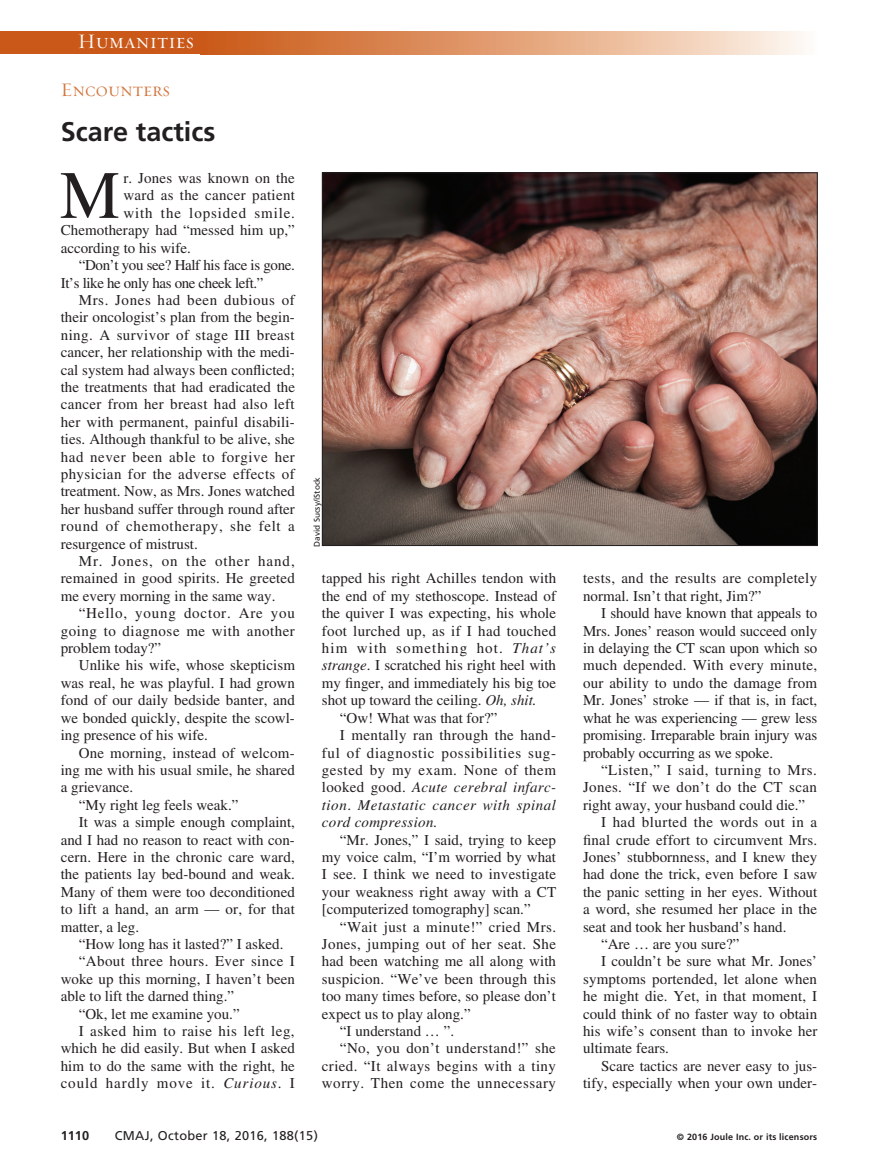
<style>
.page{position:relative;width:878px;height:1175px;background:#fff}
.page>*{position:absolute;margin:0;border:0;box-sizing:border-box;transform-origin:0 0}
.DC{font:67.5px "Times LT Std";color:#231f20}
.Article_title{font:700 27px "Frutiger LT Std";color:#231f20}
.t1{font:21px "Requiem Display HTF Small Caps";letter-spacing:.005em;color:#fff}
.Article_subtype{font:19.5px "Requiem Display HTF Small Caps";color:#d3753c}
.DC-2{font:15px/17.4px "Times LT Std";color:#231f20;text-align:justify}
.DC-3{font:15px/17.4px "Times LT Std";letter-spacing:.02em;color:#231f20}
.DC-4{font:15px/17.4px "Times LT Std";letter-spacing:-.025em;color:#231f20}
.DC-5{font:15px "Times LT Std";letter-spacing:.055em;color:#231f20}
.t2{font:12.75px "Frutiger LT Std";letter-spacing:.025em;color:#231f20}
.t3{font:700 12.75px "Frutiger LT Std";color:#231f20}
.t4{font:700 9px "Frutiger LT Std";letter-spacing:.02em;color:#231f20}
.PC{font:8.25px "Frutiger LT Std";color:#231f20}
.s1{font-style:italic}
</style>
<div class="page">
<div style="left:200px;top:32px;width:617px;height:22px;background:linear-gradient(to right,#c9530d,#fef5eb)"></div>
<div style="left:0;top:32px;width:207px;height:22px;background:#ca5919"></div>
<img style="left:324px;top:174px;width:491px;height:370px">
<h3 class="t1" style="left:78px;top:29px;width:118px">Humanities</h3>
<p class="Article_subtype" style="left:61px;top:78px;width:111px">Encounters</p>
<p class="Article_title" style="left:61px;top:116px;width:156px">Scare tactics</p>
<p class="DC" style="left:60px;top:157px;width:62px">M</p>
<p class="DC-2" style="left:123px;top:169px;width:173px">r. Jones was known on the</p>
<p class="DC-3" style="left:123px;top:187px;width:173px">ward as the cancer patient</p>
<p class="DC-5" style="left:123px;top:204px;width:173px">with the lopsided smile.</p>
<p class="DC-2" style="left:61px;top:221px;width:235px">Chemotherapy had “messed him up,”</p>
<p class="DC-2" style="left:61px;top:239px;width:131px">according to his wife.</p>
<p class="DC-4" style="left:61px;top:256px;width:235px;text-indent:18px">“Don’t you see? Half his face is gone.<br>It’s like he only has one cheek left.”</p>
<p class="DC-2" style="left:61px;top:291px;width:236px;text-indent:18px">Mrs. Jones had been dubious of their oncologist’s plan from the begin&shy;ning. A survivor of stage III breast cancer, her relationship with the medi&shy;cal system had always been conflicted; the treatments that had eradicated the cancer from her breast had also left her with permanent, painful disabili&shy;ties. Although thankful to be alive, she had never been able to forgive her physician for the adverse effects of treatment. Now, as Mrs. Jones watched her husband suffer through round after round of chemotherapy, she felt a resurgence of mistrust.</p>
<p class="DC-2" style="left:61px;top:552px;width:235px;text-indent:18px">Mr. Jones, on the other hand, remained in good spirits. He greeted me every morning in the same way.</p>
<p class="DC-2" style="left:61px;top:604px;width:236px;text-indent:18px">“Hello, young doctor. Are you going to diagnose me with another problem today?”</p>
<p class="DC-2" style="left:61px;top:656px;width:236px;text-indent:18px">Unlike his wife, whose skepticism was real, he was playful. I had grown fond of our daily bedside banter, and we bonded quickly, despite the scowl&shy;ing presence of his wife.</p>
<p class="DC-2" style="left:61px;top:743px;width:236px;text-indent:18px">One morning, instead of welcom&shy;ing me with his usual smile, he shared a grievance.</p>
<p class="DC-2" style="left:79px;top:796px;width:161px">“My right leg feels weak.”</p>
<p class="DC-2" style="left:61px;top:813px;width:236px;text-indent:18px">It was a simple enough complaint, and I had no reason to react with con&shy;cern. Here in the chronic care ward, the patients lay bed-bound and weak.<br>Many of them were too deconditioned to lift a hand, an arm — or, for that matter, a leg.</p>
<p class="DC-2" style="left:79px;top:935px;width:206px">“How long has it lasted?” I asked.</p>
<p class="DC-2" style="left:61px;top:952px;width:236px;text-indent:18px">“About three hours. Ever since I woke up this morning, I haven’t been able to lift the darned thing.”</p>
<p class="DC-2" style="left:79px;top:1004px;width:162px">“Ok, let me examine you.”</p>
<p class="DC-2" style="left:61px;top:1022px;width:236px;text-indent:18px">I asked him to raise his left leg, which he did easily. But when I asked him to do the same with the right, he could hardly move it. <span class="s1">Curious</span>. I</p>
<p class="PC" style="left:312px;top:546px;width:71px;rotate:-90deg">David Sucsy/iStock</p>
<p class="DC-2" style="left:322px;top:569px;width:236px">tapped his right Achilles tendon with the end of my stethoscope. Instead of the quiver I was expecting, his whole foot lurched up, as if I had touched him with something hot. <span class="s1">That’s strange</span>. I scratched his right heel with my finger, and immediately his big toe shot up toward the ceiling. <span class="s1">Oh, shit.</span></p>
<p class="DC-2" style="left:340px;top:709px;width:159px">“Ow! What was that for?”</p>
<p class="DC-2" style="left:322px;top:726px;width:236px;text-indent:18px">I mentally ran through the hand&shy;ful of diagnostic possibilities sug&shy;gested by my exam. None of them looked good. <span class="s1">Acute cerebral infarc&shy;tion</span>. <span class="s1">Metastatic cancer with spinal cord compression.</span></p>
<p class="DC-2" style="left:322px;top:830px;width:236px;text-indent:18px">“Mr. Jones,” I said, trying to keep my voice calm, “I’m worried by what I see. I think we need to investigate your weakness right away with a CT [computerized tomography] scan.”</p>
<p class="DC-2" style="left:322px;top:917px;width:236px;text-indent:18px">“Wait just a minute!” cried Mrs.<br>Jones, jumping out of her seat. She had been watching me all along with suspicion. “We’ve been through this too many times before, so please don’t expect us to play along.”</p>
<p class="DC-2" style="left:340px;top:1022px;width:116px">“I understand … ”.</p>
<p class="DC-2" style="left:322px;top:1039px;width:236px;text-indent:18px">“No, you don’t understand!” she cried. “It always begins with a tiny worry. Then come the unnecessary</p>
<p class="DC-3" style="left:583px;top:569px;width:236px">tests, and the results are completely normal. Isn’t that right, Jim?”</p>
<p class="DC-2" style="left:583px;top:604px;width:236px;text-indent:18px">I should have known that appeals to Mrs. Jones’ reason would succeed only in delaying the CT scan upon which so much depended. With every minute, our ability to undo the damage from Mr. Jones’ stroke — if that is, in fact, what he was experiencing — grew less promising. Irreparable brain injury was probably occurring as we spoke.</p>
<p class="DC-2" style="left:583px;top:761px;width:235px;text-indent:18px">“Listen,” I said, turning to Mrs.<br>Jones. “If we don’t do the CT scan right away, your husband could die.”</p>
<p class="DC-2" style="left:583px;top:813px;width:236px;text-indent:18px">I had blurted the words out in a final crude effort to circumvent Mrs.<br>Jones’ stubbornness, and I knew they had done the trick, even before I saw the panic setting in her eyes. Without a word, she resumed her place in the seat and took her husband’s hand.</p>
<p class="DC-2" style="left:601px;top:935px;width:140px">“Are … are you sure?”</p>
<p class="DC-2" style="left:583px;top:952px;width:236px;text-indent:18px">I couldn’t be sure what Mr. Jones’ symptoms portended, let alone when he might die. Yet, in that moment, I could think of no faster way to obtain his wife’s consent than to invoke her ultimate fears.</p>
<p class="DC-2" style="left:583px;top:1057px;width:235px;text-align:right">Scare tactics are never easy to jus&shy;tify, especially when your own under-</p>
<p class="t3" style="left:61px;top:1127px;width:30px">1110</p>
<p class="t2" style="left:115px;top:1127px;width:205px">CMAJ, October 18, 2016, 188(15)</p>
<p class="t4" style="left:677px;top:1131px;width:142px">© 2016 Joule Inc. or its licensors</p>
</div>
